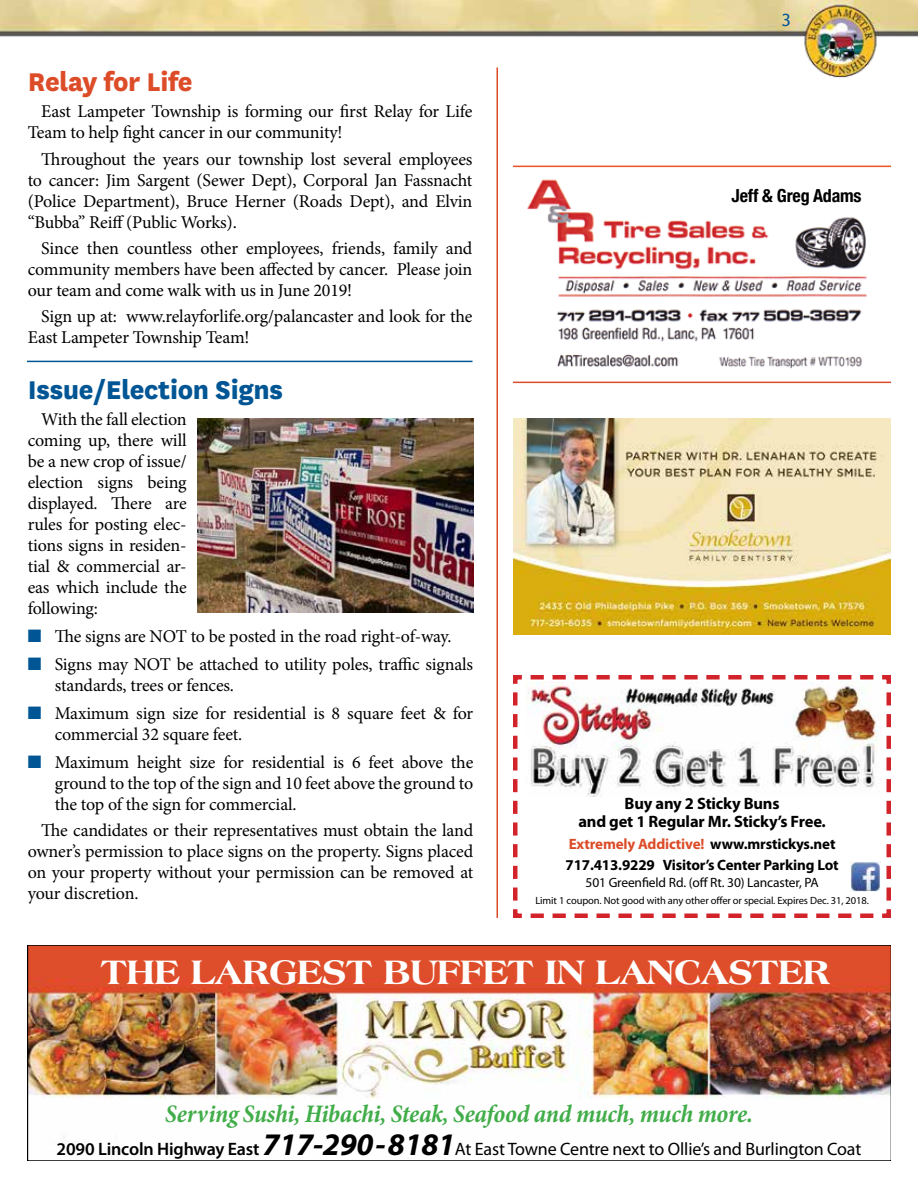
<style>
.page{position:relative;width:918px;height:1188px;background:#fff}
.page>*{position:absolute;margin:0;border:0;box-sizing:border-box;transform-origin:0 0}
.t1{font:800 36px "Americana BT";letter-spacing:-.01em;color:#fff}
.t2{font:800 30px "National";letter-spacing:-.01em;color:#005695}
.t3{font:800 30px "National";letter-spacing:-.01em;color:#dc4c28}
.t4{font:italic 700 condensed 25.5px "Minion Pro";letter-spacing:-.015em;color:#41ad49}
.t5{font:18px/21px "Minion Pro";letter-spacing:-.01em;color:#000;text-align:justify}
.t6{font:18px "Myriad Pro";letter-spacing:-.01em;color:#000}
.t7{font:700 condensed 18px "Helvetica Neue";letter-spacing:-.01em;color:#000}
.t8{font:300 18px "Clearface Gothic LH";color:#005695}
.t9{font:700 16.5px/18px "Myriad Pro";letter-spacing:-.01em;color:#000;text-align:center}
.t10{font:700 15px/20.4px "Myriad Pro";letter-spacing:-.01em;color:#000}
.t11{font:13.5px "Myriad Pro";letter-spacing:-.01em;color:#000}
.t12{font:10.5px "Myriad Pro";letter-spacing:-.01em;color:#000}
.s1{color:#005695}
.s2{color:#dc4c28}
.s3{font-weight:600}
.s4{font-weight:700;font-style:italic;font-size:31.5px}
</style>
<div class="page">
<img style="left:0;top:0;width:918px;height:78px">
<img style="left:513px;top:419px;width:378px;height:216px">
<hr style="left:496px;top:68px;width:2px;height:850px;background:#dc4c28">
<img style="left:527px;top:179px;width:340px;height:190px">
<hr style="left:513px;top:166px;width:378px;height:1px;background:#f05123">
<hr style="left:513px;top:382px;width:378px;height:1px;background:#dc4c28">
<svg style="left:513px;top:675px;width:378px;height:243px"></svg>
<img style="left:850px;top:862px;width:30px;height:30px">
<img style="left:27px;top:945px;width:864px;height:216px">
<hr style="left:27px;top:361px;width:445px;height:1px;background:#005695">
<img style="left:198px;top:419px;width:275px;height:193px">
<h2 class="t3" style="left:28px;top:60px;width:166px">Relay for Life</h2>
<p class="t5" style="left:28px;top:101px;width:446px;text-indent:14px">East Lampeter Township is forming our first Relay for Life<br>Team to help fight cancer in our community!</p>
<p class="t5" style="left:28px;top:148px;width:446px;text-indent:14px">Throughout the years our township lost several employees to cancer: Jim Sargent (Sewer Dept), Corporal Jan Fassnacht (Police Department), Bruce Herner (Roads Dept), and Elvin “Bubba” Reiff (Public Works).</p>
<p class="t5" style="left:28px;top:238px;width:446px;text-indent:14px">Since then countless other employees, friends, family and community members have been affected by cancer. Please join our team and come walk with us in June 2019!</p>
<p class="t5" style="left:28px;top:306px;width:446px;text-indent:14px">Sign up at: www.relayforlife.org/palancaster and look for the<br>East Lampeter Township Team!</p>
<h2 class="t2" style="left:28px;top:368px;width:257px">Issue/Election Signs</h2>
<p class="t5" style="left:28px;top:409px;width:160px;text-indent:14px">With the fall election coming up, there will be a new crop of issue/ election signs being displayed. There are rules for posting elec&shy;tions signs in residen&shy;tial &amp; commercial ar&shy;eas which include the following:</p>
<p class="t5" style="left:28px;top:626px;width:425px"><span class="s1">■</span> The signs are NOT to be posted in the road right-of-way.</p>
<p class="t5" style="left:55px;top:654px;width:420px;text-indent:-27px"><span class="s1">■</span> Signs may NOT be attached to utility poles, traffic signals standards, trees or fences.</p>
<p class="t5" style="left:55px;top:703px;width:420px;text-indent:-27px"><span class="s1">■</span> Maximum sign size for residential is 8 square feet &amp; for commercial 32 square feet.</p>
<p class="t5" style="left:55px;top:752px;width:420px;text-indent:-27px"><span class="s1">■</span> Maximum height size for residential is 6 feet above the ground to the top of the sign and 10 feet above the ground to the top of the sign for commercial.</p>
<p class="t5" style="left:28px;top:820px;width:447px;text-indent:14px">The candidates or their representatives must obtain the land owner’s permission to place signs on the property. Signs placed on your property without your permission can be removed at your discretion.</p>
<p class="t8" style="left:782px;top:9px;width:10px">3</p>
<p class="t7" style="left:732px;top:181px;width:132px">Jeff &amp; Greg Adams</p>
<p class="t9" style="left:578px;top:794px;width:249px">Buy any 2 Sticky Buns<br>and get 1 Regular Mr. Sticky’s Free.</p>
<p class="t10" style="left:566px;top:834px;width:275px"><span class="s2">Extremely Addictive!</span> www.mrstickys.net<br>717.413.9229 Visitor’s Center Parking Lot</p>
<p class="t11" style="left:586px;top:874px;width:235px">501 Greenfield Rd. (off Rt. 30) Lancaster, PA</p>
<p class="t12" style="left:535px;top:894px;width:335px">Limit 1 coupon. Not good with any other offer or special. Expires Dec. 31, 2018.</p>
<h1 class="t1" style="left:101px;top:950px;width:731px">THE LARGEST BUFFET IN LANCASTER</h1>
<h3 class="t4" style="left:165px;top:1097px;width:589px">Serving Sushi, Hibachi, Steak, Seafood and much, much more.</h3>
<p class="t6" style="left:57px;top:1138px;width:806px"><span class="s3">2090 Lincoln Highway East</span> <span class="s4">717-290-8181</span>At East Towne Centre next to Ollie’s and Burlington Coat</p>
</div>
